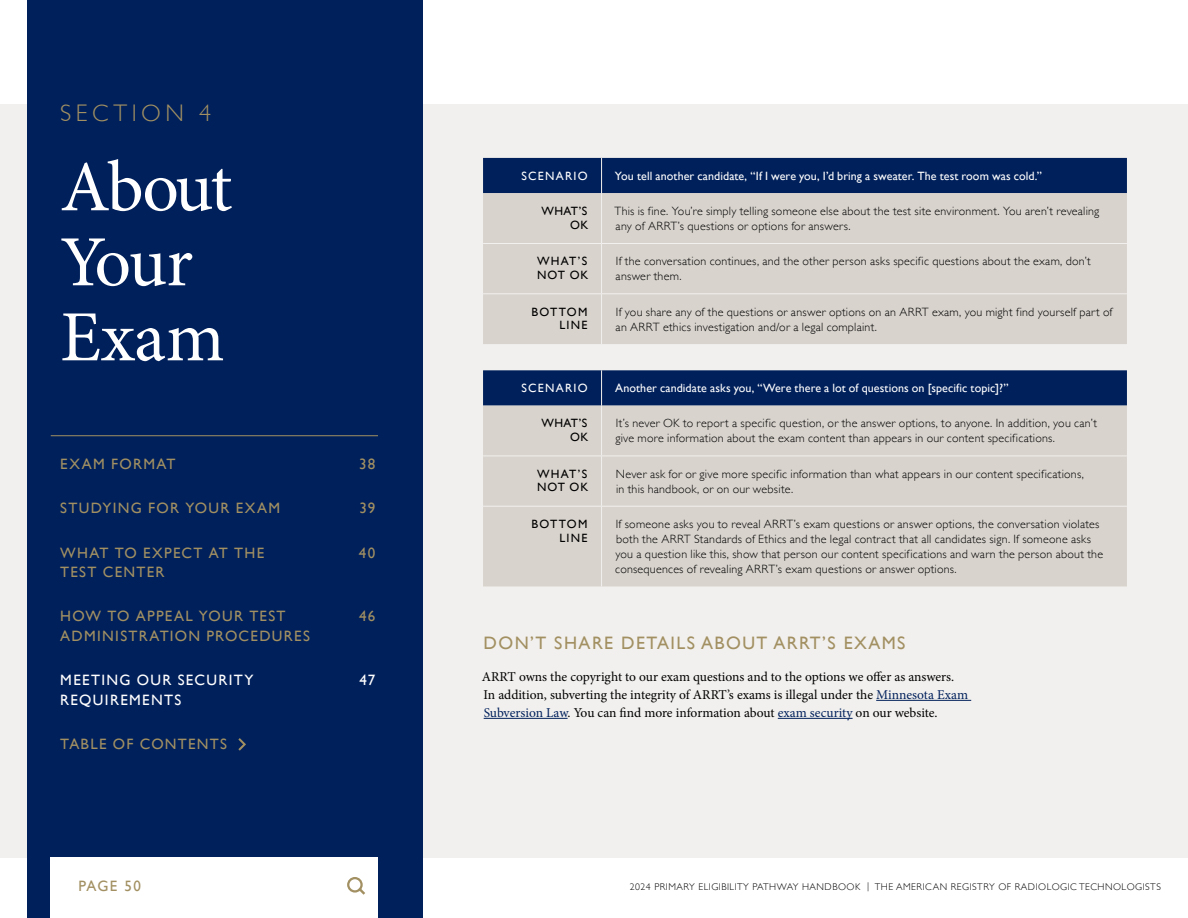
<style>
.page{position:relative;width:1188px;height:918px;background:#fff}
.page>*{position:absolute;margin:0;border:0;box-sizing:border-box;transform-origin:0 0}
.t1{font:72px/75px "Minion Pro";letter-spacing:-.03em;color:#fff}
.t2{font:300 24px "Gill Sans";color:#a29062}
.t3{font:18px "Gill Sans";letter-spacing:.08em;color:#a29062}
.t4{font:15px "Gill Sans";letter-spacing:.085em;color:#a29062}
.t5{font:15px "Gill Sans";letter-spacing:.085em;color:#fff}
.t6{font:13.5px/18px "Minion Pro";letter-spacing:-.005em;color:#000}
.t7{font:300 12px/15px "Gill Sans";letter-spacing:.02em;color:#000}
.t8{font:12px "Gill Sans";letter-spacing:.01em;color:#fff}
.t9{font:12px/13.5px "Gill Sans";letter-spacing:.075em;color:#000;text-align:right}
.t10{font:12px/13.5px "Gill Sans";letter-spacing:.105em;color:#000;text-align:right}
.t11{font:12px "Gill Sans";letter-spacing:.105em;color:#fff}
.t12{font:300 9.75px "Gill Sans";letter-spacing:.05em;color:#000}
.s1{color:#00205b}
</style>
<div class="page">
<div style="left:27px;top:0;width:396px;height:918px;background:#00205b"></div>
<div style="left:51px;top:858px;width:327px;height:60px;background:#fff"></div>
<hr style="left:51px;top:435px;width:327px;height:1px;background:#a29062">
<svg style="left:238px;top:738px;width:8px;height:13px"></svg>
<svg style="left:347px;top:877px;width:18px;height:18px"></svg>
<div style="left:424px;top:104px;width:764px;height:754px;background:#f2f0ee"></div>
<div style="left:0;top:104px;width:26px;height:754px;background:#f2f0ee"></div>
<hr style="left:876px;top:700px;width:95px;height:1px;background:#00205b">
<hr style="left:484px;top:718px;width:84px;height:1px;background:#00205b">
<hr style="left:778px;top:718px;width:75px;height:1px;background:#00205b">
<div style="left:483px;top:158px;width:644px;height:35px;background:#00205b"></div>
<div style="left:483px;top:193px;width:644px;height:151px;background:#d8d3cd"></div>
<hr style="left:601px;top:158px;width:1px;height:35px;background:#f2f0ee">
<hr style="left:601px;top:193px;width:1px;height:50px;background:#f2f0ee">
<hr style="left:483px;top:243px;width:119px;height:1px;background:#f2f0ee">
<hr style="left:601px;top:244px;width:1px;height:49px;background:#f2f0ee">
<hr style="left:602px;top:243px;width:525px;height:1px;background:#f2f0ee">
<hr style="left:483px;top:293px;width:119px;height:1px;background:#f2f0ee">
<hr style="left:601px;top:294px;width:1px;height:50px;background:#f2f0ee">
<hr style="left:602px;top:293px;width:525px;height:1px;background:#f2f0ee">
<div style="left:483px;top:370px;width:644px;height:36px;background:#00205b"></div>
<div style="left:483px;top:406px;width:644px;height:180px;background:#d8d3cd"></div>
<hr style="left:601px;top:370px;width:1px;height:36px;background:#f2f0ee">
<hr style="left:601px;top:406px;width:1px;height:50px;background:#f2f0ee">
<hr style="left:483px;top:456px;width:119px;height:1px;background:#f2f0ee">
<hr style="left:601px;top:456px;width:1px;height:50px;background:#f2f0ee">
<hr style="left:602px;top:456px;width:525px;height:1px;background:#f2f0ee">
<hr style="left:483px;top:506px;width:119px;height:1px;background:#f2f0ee">
<hr style="left:601px;top:507px;width:1px;height:79px;background:#f2f0ee">
<hr style="left:602px;top:506px;width:525px;height:1px;background:#f2f0ee">
<h2 class="t2" style="left:60px;top:94px;width:31px">Secti</h2>
<h2 class="t2" style="left:141px;top:94px;width:72px">on 4</h2>
<h1 class="t1" style="left:60px;top:150px;width:174px">About<br>Your<br>Exam</h1>
<p class="t4" style="left:60px;top:455px;width:117px">EXAM FORMAT</p>
<p class="t4" style="left:359px;top:455px;width:18px">38</p>
<p class="t4" style="left:60px;top:499px;width:222px">STUDYING FOR YOUR EXAM</p>
<p class="t4" style="left:359px;top:499px;width:17px">39</p>
<p class="t4" style="left:60px;top:544px;width:205px">WHAT TO EXPECT AT THE</p>
<p class="t4" style="left:359px;top:544px;width:18px">40</p>
<p class="t4" style="left:60px;top:563px;width:106px">TEST CENTER</p>
<p class="t4" style="left:60px;top:608px;width:227px">HOW TO APPEAL YOUR TEST</p>
<p class="t4" style="left:359px;top:608px;width:18px">46</p>
<p class="t4" style="left:60px;top:627px;width:251px">ADMINISTRATION PROCEDURES</p>
<p class="t5" style="left:60px;top:671px;width:195px">MEETING OUR SECURITY</p>
<p class="t5" style="left:360px;top:671px;width:17px">47</p>
<p class="t5" style="left:60px;top:691px;width:122px">REQUIREMENTS</p>
<p class="t4" style="left:60px;top:735px;width:168px">TABLE OF CONTENTS</p>
<p class="t4" style="left:79px;top:877px;width:64px">PAGE 50</p>
<p class="t11" style="left:521px;top:169px;width:68px">SCENARIO</p>
<p class="t8" style="left:615px;top:169px;width:429px">You tell another candidate, “If I were you, I’d bring a sweater. The test room was cold.”</p>
<p class="t9" style="left:541px;top:204px;width:48px">WHAT’S<br>OK</p>
<p class="t7" style="left:614px;top:203px;width:486px">This is fine. You’re simply telling someone else about the test site environment. You aren’t revealing any of ARRT’s questions or options for answers.</p>
<p class="t9" style="left:537px;top:254px;width:53px;text-align:left">WHAT’S<br>NOT OK</p>
<p class="t7" style="left:616px;top:253px;width:477px">If the conversation continues, and the other person asks specific questions about the exam, don’t answer them.</p>
<p class="t10" style="left:532px;top:305px;width:57px">BOTTOM<br>LINE</p>
<p class="t7" style="left:616px;top:304px;width:498px">If you share any of the questions or answer options on an ARRT exam, you might find yourself part of an ARRT ethics investigation and/or a legal complaint.</p>
<p class="t11" style="left:521px;top:381px;width:68px">SCENARIO</p>
<p class="t8" style="left:615px;top:381px;width:395px">Another candidate asks you, “Were there a lot of questions on [specific topic]?”</p>
<p class="t9" style="left:541px;top:416px;width:48px">WHAT’S<br>OK</p>
<p class="t7" style="left:615px;top:415px;width:483px">It’s never OK to report a specific question, or the answer options, to anyone. In addition, you can’t give more information about the exam content than appears in our content specifications.</p>
<p class="t9" style="left:537px;top:467px;width:53px;text-align:left">WHAT’S<br>NOT OK</p>
<p class="t7" style="left:616px;top:466px;width:469px">Never ask for or give more specific information than what appears in our content specifications, in this handbook, or on our website.</p>
<p class="t10" style="left:531px;top:517px;width:57px">BOTTOM<br>LINE</p>
<p class="t7" style="left:615px;top:516px;width:489px">If someone asks you to reveal ARRT’s exam questions or answer options, the conversation violates both the ARRT Standards of Ethics and the legal contract that all candidates sign. If someone asks you a question like this, show that person our content specifications and warn the person about the consequences of revealing ARRT’s exam questions or answer options.</p>
<h3 class="t3" style="left:483px;top:633px;width:424px">DON’T SHARE DETAILS ABOUT ARRT’S EXAMS</h3>
<p class="t6" style="left:482px;top:668px;width:488px">ARRT owns the copyright to our exam questions and to the options we offer as answers.<br>In addition, subverting the integrity of ARRT’s exams is illegal under the <span class="s1">Minnesota Exam<br>Subversion Law</span>. You can find more information about <span class="s1">exam security</span> on our website.</p>
<p class="t12" style="left:630px;top:879px;width:533px">2024 PRIMARY ELIGIBILITY PATHWAY HANDBOO K | THE AMERICAN REGISTRY OF RADIOLOGIC TECHNOLOGISTS</p>
</div>
